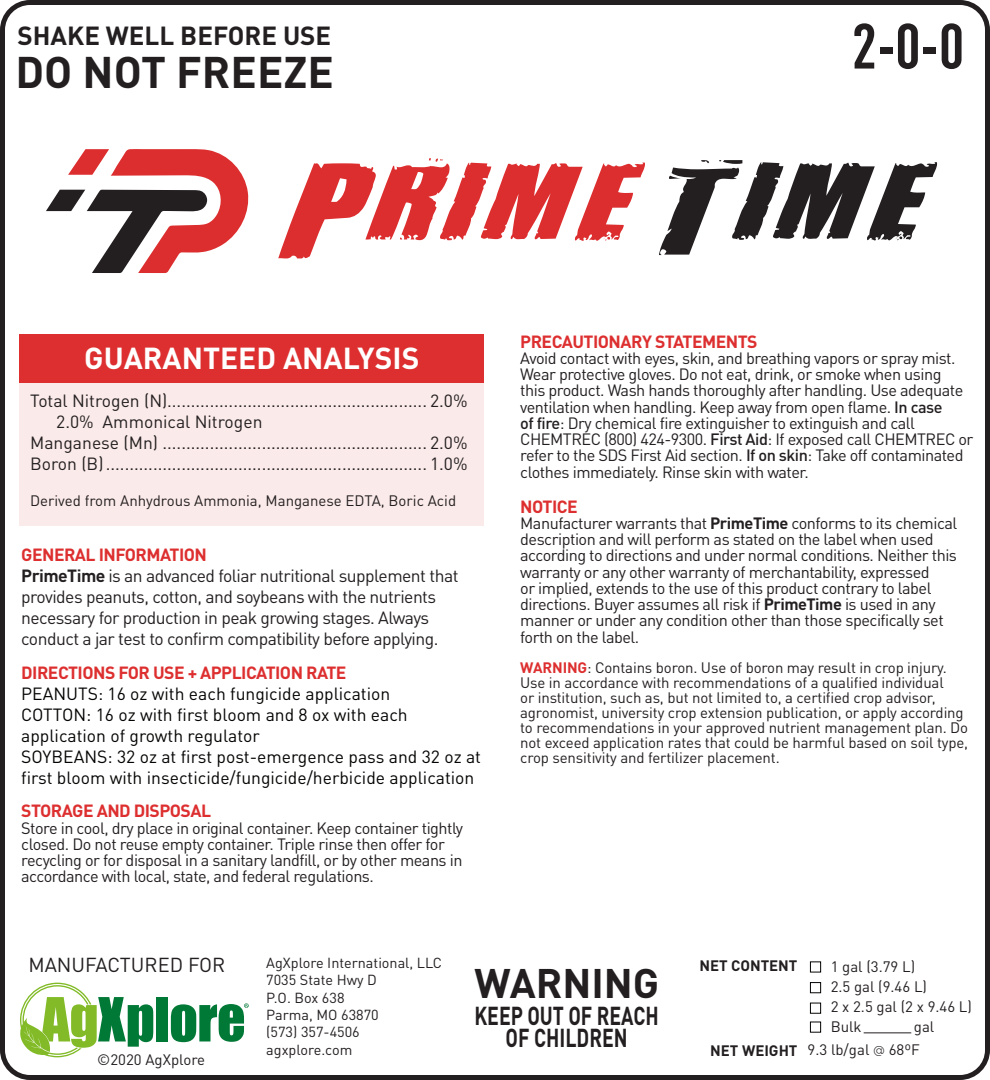
<style>
.page{position:relative;width:990px;height:1080px;background:#fff}
.page>*{position:absolute;margin:0;border:0;box-sizing:border-box;transform-origin:0 0}
.t1{font:95px "Revolution";letter-spacing:-.1em;color:#dd2e2f}
.t2{font:700 condensed 62.75px "DIN Pro";color:#231f20}
.t3{font:700 43.75px "DIN Pro";color:#231f20}
.t4{font:700 40.75px "DIN Pro";color:#231f20}
.t5{font:700 30px "DIN Pro";color:#fff}
.t6{font:700 26px "DIN Pro";color:#231f20}
.t7{font:700 25.75px "DIN Pro";color:#231f20;scale:.76 1}
.t8{font:20px "DIN Pro";color:#231f20}
.t9{font:17.5px/21px "DIN Pro";letter-spacing:-.03em;color:#231f20}
.t10{font:17.5px/21px "DIN Pro";color:#040503}
.t11{font:17.5px "DIN Pro";color:#231f20}
.t12{font:700 17.5px "DIN Pro";letter-spacing:-.03em;color:#dd2f2f}
.t13{font:16.25px/16.2px "DIN Pro";letter-spacing:-.03em;color:#231f20}
.t14{font:15px/15px "DIN Pro";letter-spacing:-.01em;color:#231f20}
.t15{font:700 15px "DIN Pro";color:#231f20}
.t16{font:14.5px "DIN Pro";color:#231f20}
.s1{color:#231f20}
.s2{font-weight:700}
.s3{font-weight:500}
.s4{font-weight:700;color:#dd2f2f}
.s5{font-family:"Caviar Dreams"}
</style>
<div class="page">
<div style="left:0;top:0;width:990px;height:1080px;border:5px solid #231f20;border-radius:28px"></div>
<div style="left:19px;top:382px;width:465px;height:144px;background:#fbeaea"></div>
<div style="left:19px;top:334px;width:465px;height:48px;background:#dd2f2f"></div>
<div style="left:156px;top:997px;width:12px;height:44px;background:#007836"></div>
<svg style="left:20px;top:983px;width:133px;height:74px"></svg>
<svg style="left:171px;top:1003px;width:78px;height:39px"></svg>
<div style="left:810px;top:982px;width:11px;height:11px;border:1px solid #040503"></div>
<div style="left:810px;top:962px;width:11px;height:10px;border:1px solid #040503"></div>
<div style="left:810px;top:1003px;width:11px;height:11px;border:1px solid #040503"></div>
<div style="left:810px;top:1022px;width:11px;height:11px;border:1px solid #040503"></div>
<hr style="left:864px;top:1032px;width:47px;height:1px;background:#231f20">
<svg style="left:46px;top:149px;width:203px;height:124px"></svg>
<p class="t6" style="left:18px;top:14px;width:315px">SHAKE WELL BEFORE USE</p>
<p class="t3" style="left:15px;top:36px;width:320px">DO NOT FREEZE</p>
<p class="t2" style="left:852px;top:-1px;width:114px">2-0-0</p>
<p class="t1" style="left:278px;top:158px;width:661px">Prime <span class="s1">Time</span></p>
<p class="t5" style="left:84px;top:333px;width:337px">GUARANTEED ANALYSIS</p>
<p class="t11" style="left:30px;top:387px;width:439px">Total Nitrogen (N)....................................................... 2.0%</p>
<p class="t11" style="left:56px;top:408px;width:208px">2.0% Ammonical Nitrogen</p>
<p class="t11" style="left:30px;top:429px;width:439px">Manganese (Mn) ........................................................ 2.0%</p>
<p class="t9" style="left:30px;top:451px;width:439px">Boron (B).................................................................... 1.0%</p>
<p class="t14" style="left:30px;top:491px;width:428px">Derived from Anhydrous Ammonia, Manganese EDTA, Boric Acid</p>
<p class="t12" style="left:21px;top:541px;width:187px">GENERAL INFORMATION</p>
<p class="t9" style="left:21px;top:564px;width:439px"><span class="s2">PrimeTime</span> is an advanced foliar nutritional supplement that provides peanuts, cotton, and soybeans with the nutrients necessary for production in peak growing stages. Always conduct a jar test to confirm compatibility before applying.</p>
<p class="t12" style="left:21px;top:658px;width:327px">DIRECTIONS FOR USE + APPLICATION RATE</p>
<p class="t10" style="left:21px;top:681px;width:371px">PEANUTS: 16 oz with each fungicide application</p>
<p class="t10" style="left:21px;top:702px;width:388px">COTTON: 16 oz with first bloom and 8 ox with each application of growth regulator</p>
<p class="t10" style="left:21px;top:744px;width:461px">SOYBEANS: 32 oz at first post-emergence pass and 32 oz at first bloom with insecticide/fungicide/herbicide application</p>
<p class="t12" style="left:21px;top:797px;width:191px">STORAGE AND DISPOSAL</p>
<p class="t13" style="left:21px;top:818px;width:444px">Store in cool, dry place in original container. Keep container tightly closed. Do not reuse empty container. Triple rinse then offer for recycling or for disposal in a sanitary landfill, or by other means in accordance with local, state, and federal regulations.</p>
<p class="t12" style="left:520px;top:327px;width:239px">PRECAUTIONARY STATEMENTS</p>
<p class="t13" style="left:520px;top:348px;width:455px">Avoid contact with eyes, skin, and breathing vapors or spray mist.<br>Wear protective gloves. Do not eat, drink, or smoke when using<br>this product. Wash hands thoroughly after handling. Use adequate ventilation when handling. Keep away from open flame. <span class="s3">In case<br>of fire</span>: Dry chemical fire extinguisher to extinguish and call CHEMTREC (800) 424-9300. <span class="s3">First Aid</span>: If exposed call CHEMTREC or refer to the SDS First Aid section. <span class="s3">If on skin</span>: Take off contaminated clothes immediately. Rinse skin with water.</p>
<p class="t12" style="left:520px;top:492px;width:59px">NOTICE</p>
<p class="t13" style="left:520px;top:513px;width:439px">Manufacturer warrants that <span class="s2">PrimeTime</span> conforms to its chemical description and will perform as stated on the label when used according to directions and under normal conditions. Neither this warranty or any other warranty of merchantability, expressed<br>or implied, extends to the use of this product contrary to label directions. Buyer assumes all risk if <span class="s2">PrimeTime</span> is used in any manner or under any condition other than those specifically set forth on the label.</p>
<p class="t14" style="left:520px;top:659px;width:449px"><span class="s4">WARNING</span>: Contains boron. Use of boron may result in crop injury.<br>Use in accordance with recommendations of a qualified individual<br>or institution, such as, but not limited to, a certified crop advisor, agronomist, university crop extension publication, or apply according to recommendations in your approved nutrient management plan. Do not exceed application rates that could be harmful based on soil type, crop sensitivity and fertilizer placement.</p>
<p class="t8" style="left:28px;top:949px;width:199px">MANUFACTURED FOR</p>
<p class="t14" style="left:97px;top:1051px;width:110px">©2020 AgXplore</p>
<p class="t16" style="left:266px;top:951px;width:177px">AgXplore International, LLC</p>
<p class="t16" style="left:266px;top:969px;width:112px">7035 State Hwy D</p>
<p class="t16" style="left:266px;top:986px;width:80px">P.O. Box 638</p>
<p class="t16" style="left:266px;top:1003px;width:114px">Parma, MO 63870</p>
<p class="t16" style="left:266px;top:1021px;width:95px">(573) 357-4506</p>
<p class="t16" style="left:266px;top:1038px;width:88px">agxplore.com</p>
<p class="t4" style="left:474px;top:949px;width:187px">WARNING</p>
<p class="t7" style="left:474px;top:994px;width:244px">KEEP OUT OF REACH</p>
<p class="t7" style="left:505px;top:1017px;width:162px">OF CHILDREN</p>
<p class="t15" style="left:699px;top:953px;width:100px">NET CONTENT</p>
<p class="t14" style="left:831px;top:958px;width:86px">1 gal (3.79 L)</p>
<p class="t14" style="left:831px;top:978px;width:98px">2.5 gal (9.46 L)</p>
<p class="t14" style="left:831px;top:998px;width:143px">2 x 2.5 gal (2 x 9.46 L)</p>
<p class="t14" style="left:831px;top:1018px;width:32px">Bulk</p>
<p class="t14" style="left:914px;top:1018px;width:22px">gal</p>
<p class="t15" style="left:710px;top:1038px;width:89px">NET WEIGHT</p>
<p class="t14" style="left:808px;top:1040px;width:114px">9.3 lb/gal <span class="s5">@</span> 68ºF</p>
</div>
